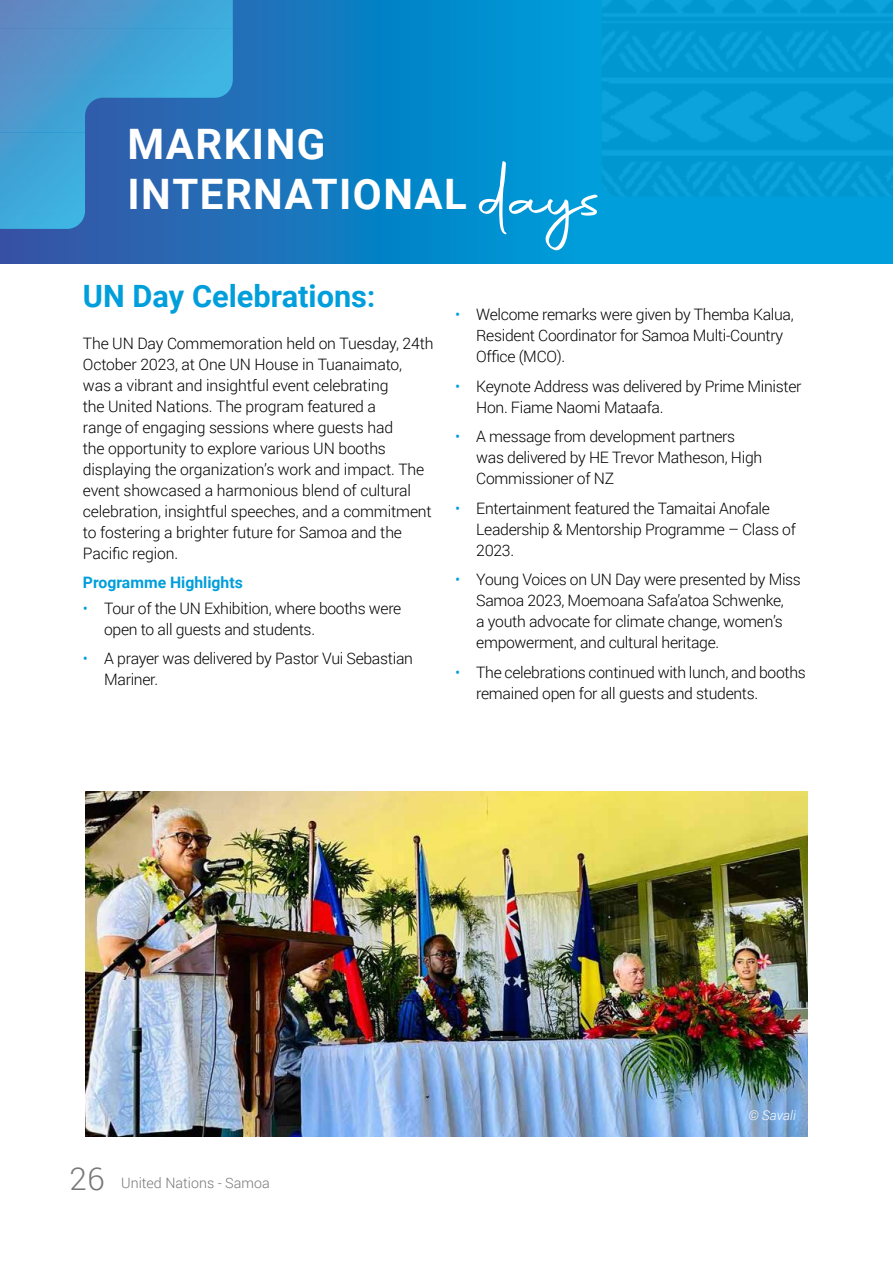
<style>
.page{position:relative;width:893px;height:1263px;background:#fff}
.page>*{position:absolute;margin:0;border:0;box-sizing:border-box;transform-origin:0 0}
.t1{font:700 42px/50.4px "Roboto";letter-spacing:.035em;color:#fff}
.t2{font:700 30.75px "Roboto";color:#009edb}
.t3{font:300 15.75px/21px "Roboto";letter-spacing:-.02em;color:#000}
.t4{font:700 15.75px "Roboto";color:#009edb}
.t5{font:300 14.25px "Roboto";color:#78777a}
.t6{font:italic 300 13.5px "Roboto";color:#fff}
.s1{font-family:"Autography";font-weight:400;font-size:90.3px}
.s2{font-size:28.5px}
.s3{color:#009edb}
.s4{font-size:31.5px}
</style>
<div class="page">
<svg style="left:0;top:0;width:893px;height:264px"></svg>
<svg style="left:85px;top:132px;width:148px;height:97px"></svg>
<img style="left:0;top:132px;width:85px;height:97px">
<img style="left:0;top:0;width:233px;height:132px">
<img style="left:85px;top:792px;width:723px;height:344px">
<img style="left:602px;top:0;width:291px;height:65px">
<svg style="left:600px;top:65px;width:293px;height:134px"></svg>
<h1 class="t1" style="left:128px;top:117px;width:482px">MARKING<br>INTERNATIONAL <span class="s1">days</span></h1>
<h2 class="t2" style="left:83px;top:274px;width:294px">UN Day Celebrations<span class="s2">:</span></h2>
<p class="t3" style="left:83px;top:332px;width:352px">The UN Day Commemoration held on Tuesday, 24th October 2023, at One UN House in Tuanaimato, was a vibrant and insightful event celebrating<br>the United Nations. The program featured a<br>range of engaging sessions where guests had<br>the opportunity to explore various UN booths displaying the organization’s work and impact. The event showcased a harmonious blend of cultural celebration, insightful speeches, and a commitment to fostering a brighter future for Samoa and the Pacific region.</p>
<p class="t4" style="left:83px;top:572px;width:161px">Programme Highlights</p>
<p class="t3" style="left:104px;top:597px;width:299px;text-indent:-21px"><span class="s3">•</span> Tour of the UN Exhibition, where booths were open to all guests and students.</p>
<p class="t3" style="left:104px;top:647px;width:310px;text-indent:-21px"><span class="s3">•</span> A prayer was delivered by Pastor Vui Sebastian<br>Mariner.</p>
<p class="t3" style="left:476px;top:304px;width:319px;text-indent:-21px"><span class="s3">•</span> Welcome remarks were given by Themba Kalua,<br>Resident Coordinator for Samoa Multi-Country<br>Office (MCO).</p>
<p class="t3" style="left:476px;top:375px;width:327px;text-indent:-21px"><span class="s3">•</span> Keynote Address was delivered by Prime Minister<br>Hon. Fiame Naomi Mataafa.</p>
<p class="t3" style="left:476px;top:426px;width:287px;text-indent:-21px"><span class="s3">•</span> A message from development partners was delivered by HE Trevor Matheson, High<br>Commissioner of NZ</p>
<p class="t3" style="left:476px;top:497px;width:321px;text-indent:-21px"><span class="s3">•</span> Entertainment featured the Tamaitai Anofale<br>Leadership &amp; Mentorship Programme – Class of<br>2023.</p>
<p class="t3" style="left:476px;top:569px;width:326px;text-indent:-21px"><span class="s3">•</span> Young Voices on UN Day were presented by Miss Samoa 2023, Moemoana Safa’atoa Schwenke,<br>a youth advocate for climate change, women’s empowerment, and cultural heritage.</p>
<p class="t3" style="left:476px;top:661px;width:331px;text-indent:-21px"><span class="s3">•</span> The celebrations continued with lunch, and booths remained open for all guests and students.</p>
<p class="t5" style="left:70px;top:1173px;width:202px"><span class="s4">26</span> United Nations - Samoa</p>
<p class="t6" style="left:748px;top:1106px;width:49px">© Savali</p>
</div>
